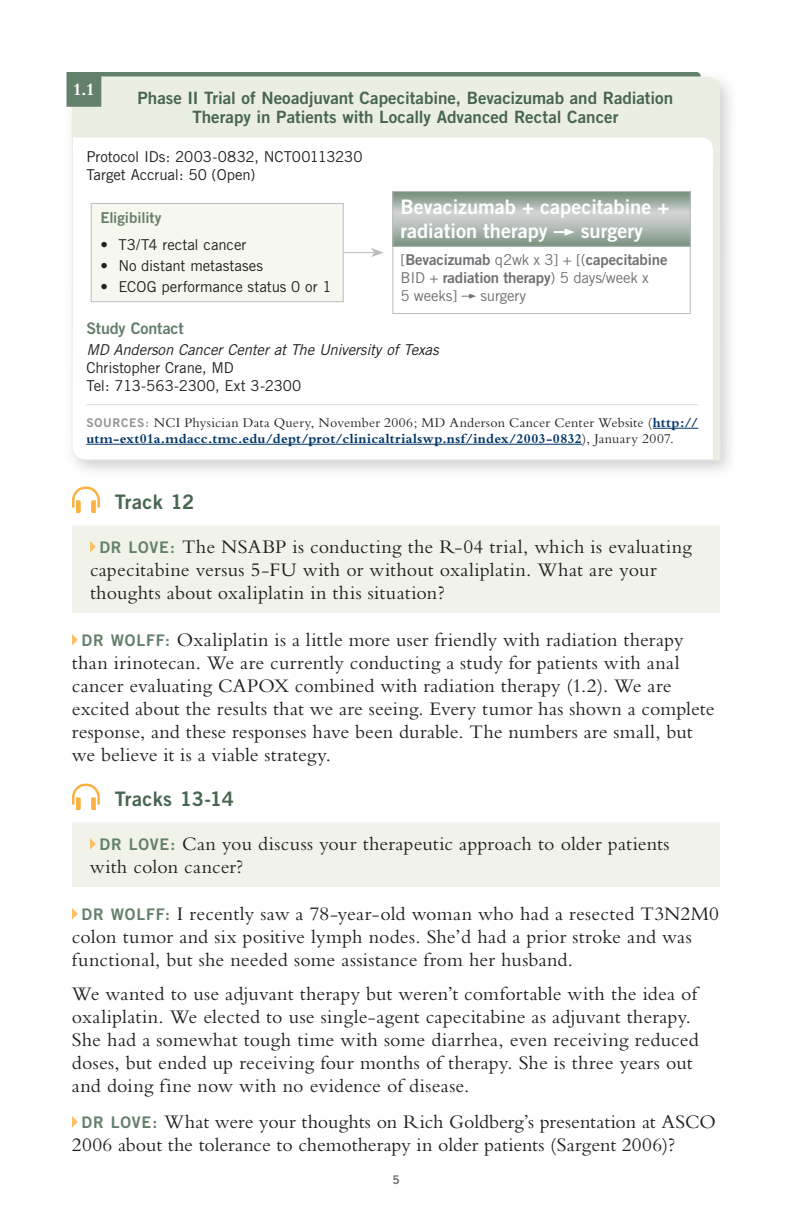
<style>
.page{position:relative;width:792px;height:1224px;background:#fff}
.page>*{position:absolute;margin:0;border:0;box-sizing:border-box;transform-origin:0 0}
.t1{font:20px/23px "Bembo RTP Std";letter-spacing:.01em;color:#231f20}
.t2{font:20px/24px "Trade Gothic LT Std Bd 2";color:#fff}
.t3{font:20px "Trade Gothic LT Std Bd 2";letter-spacing:.005em;color:#476650}
.t4{font:700 18px "Bembo RTP Std";color:#fff}
.t5{font:17px/19px "Trade Gothic LT Std Bd 2";letter-spacing:-.005em;color:#476650;text-align:center}
.t6{font:16px "Trade Gothic LT Std Bd 2";letter-spacing:-.005em;color:#63806b}
.t7{font:15px/18px "Trade Gothic LT Std";letter-spacing:-.005em;color:#231f20}
.t8{font:15px/18px "Trade Gothic LT Std";letter-spacing:-.01em;color:#717074}
.t9{font:italic 15px "Trade Gothic LT Std";letter-spacing:-.01em;color:#231f20}
.t10{font:15px "Trade Gothic LT Std Bd 2";letter-spacing:-.01em;color:#717074}
.t11{font:15px "Trade Gothic LT Std Bd 2";letter-spacing:-.005em;color:#63806b}
.t12{font:14px/16px "Bembo RTP Std";letter-spacing:.015em;color:#231f20}
.t13{font:12px "Trade Gothic LT Std Bd 2";color:#717074}
.s1{font-family:"Trade Gothic LT Std"}
.s2{font-family:"Trade Gothic LT Std Bd 2"}
.s3{font-family:"Trade Gothic LT Std Bd 2";font-size:12px;color:#919295}
.s4{font-weight:700;color:#003667}
.s5{font-family:"Trade Gothic LT Std Bd 2";font-size:16px;color:#63806b}
</style>
<div class="page">
<div style="left:63px;top:68px;width:677px;height:412px;background:#231f20;opacity:.2"></div>
<svg style="left:71px;top:76px;width:650px;height:384px"></svg>
<svg style="left:66px;top:72px;width:635px;height:35px;background:#d3dace"></svg>
<svg style="left:394px;top:193px;width:295px;height:53px;background:#a8b4ac"></svg>
<div style="left:72px;top:526px;width:648px;height:87px;background:#f1f3eb"></div>
<div style="left:72px;top:822px;width:648px;height:65px;background:#f1f3eb"></div>
<svg style="left:72px;top:487px;width:28px;height:26px"></svg>
<svg style="left:90px;top:541px;width:6px;height:12px"></svg>
<svg style="left:72px;top:634px;width:6px;height:12px"></svg>
<svg style="left:72px;top:784px;width:28px;height:26px"></svg>
<svg style="left:90px;top:838px;width:6px;height:12px"></svg>
<svg style="left:72px;top:908px;width:6px;height:12px"></svg>
<svg style="left:72px;top:1116px;width:6px;height:12px"></svg>
<hr style="left:342px;top:252px;width:32px;height:1px;background:#bcbdc0">
<svg style="left:371px;top:248px;width:13px;height:9px"></svg>
<div style="left:91px;top:203px;width:252px;height:99px;background:#f6f8f0"></div>
<div style="left:91px;top:203px;width:253px;height:99px;border:1px solid #bcbdc0"></div>
<hr style="left:86px;top:404px;width:612px;height:1px;background:#dcdddf">
<hr style="left:653px;top:428px;width:45px;height:1px;background:#003667">
<hr style="left:86px;top:444px;width:496px;height:1px;background:#003667">
<hr style="left:393px;top:246px;width:297px;height:1px;background:#bcbdc0">
<svg style="left:554px;top:228px;width:21px;height:8px"></svg>
<svg style="left:462px;top:294px;width:14px;height:5px"></svg>
<div style="left:392px;top:191px;width:299px;height:123px;border:1px solid #bcbdc0"></div>
<p class="t4" style="left:73px;top:80px;width:24px">1.1</p>
<p class="t5" style="left:138px;top:88px;width:537px">Phase II Trial of Neoadjuvant Capecitabine, Bevacizumab and Radiation<br>Therapy in Patients with Locally Advanced Rectal Cancer</p>
<p class="t7" style="left:86px;top:148px;width:278px">Protocol IDs: 2003-0832, NCT00113230<br>Target Accrual: 50 (Open)</p>
<p class="t2" style="left:401px;top:194px;width:270px">Bevacizumab + capecitabine + radiation therapy</p>
<p class="t11" style="left:100px;top:209px;width:63px">Eligibility</p>
<p class="t7" style="left:100px;top:236px;width:148px">• T3/T4 rectal cancer</p>
<p class="t7" style="left:100px;top:256px;width:164px">• No distant metastases</p>
<p class="t7" style="left:100px;top:277px;width:233px">• ECOG performance status 0 or 1</p>
<p class="t2" style="left:581px;top:218px;width:64px">surgery</p>
<p class="t10" style="left:401px;top:250px;width:269px"><span class="s1">[</span>Bevacizumab <span class="s1">q2wk x 3] + [(</span>capecitabine</p>
<p class="t8" style="left:401px;top:268px;width:250px">BID + <span class="s2">radiation therapy</span>) 5 days/week x<br>5 weeks]</p>
<p class="t8" style="left:480px;top:286px;width:47px">surgery</p>
<p class="t6" style="left:86px;top:318px;width:99px">Study Contact</p>
<p class="t9" style="left:86px;top:340px;width:354px">MD Anderson Cancer Center at The University of Texas</p>
<p class="t7" style="left:86px;top:358px;width:217px">Christopher Crane, MD<br>Tel: 713-563-2300, Ext 3-2300</p>
<p class="t12" style="left:86px;top:414px;width:613px"><span class="s3">SOURCES:</span> NCI Physician Data Query, November 2006; MD Anderson Cancer Center Website (<span class="s4">http:// utm-ext01a.mdacc.tmc.edu/dept/prot/clinicaltrialswp.nsf/index/2003-0832</span>), January 2007.</p>
<p class="t3" style="left:115px;top:489px;width:81px">Track 12</p>
<p class="t1" style="left:90px;top:534px;width:603px;text-indent:9px"><span class="s5">DR LOVE:</span> The NSABP is conducting the R-04 trial, which is evaluating capecitabine versus 5-FU with or without oxaliplatin. What are your thoughts about oxaliplatin in this situation?</p>
<p class="t1" style="left:72px;top:627px;width:644px;text-indent:10px"><span class="s5">DR WOLFF:</span> Oxaliplatin is a little more user friendly with radiation therapy than irinotecan. We are currently conducting a study for patients with anal cancer evaluating CAPOX combined with radiation therapy (1.2). We are excited about the results that we are seeing. Every tumor has shown a complete response, and these responses have been durable. The numbers are small, but we believe it is a viable strategy.</p>
<p class="t3" style="left:115px;top:786px;width:121px">Tracks 13-14</p>
<p class="t1" style="left:90px;top:831px;width:581px;text-indent:10px"><span class="s5">DR LOVE:</span> Can you discuss your therapeutic approach to older patients with colon cancer?</p>
<p class="t1" style="left:72px;top:902px;width:649px;text-indent:10px"><span class="s5">DR WOLFF:</span> I recently saw a 78-year-old woman who had a resected T3N2M0 colon tumor and six positive lymph nodes. She’d had a prior stroke and was functional, but she needed some assistance from her husband.</p>
<p class="t1" style="left:72px;top:982px;width:628px">We wanted to use adjuvant therapy but weren’t comfortable with the idea of oxaliplatin. We elected to use single-agent capecitabine as adjuvant therapy.<br>She had a somewhat tough time with some diarrhea, even receiving reduced doses, but ended up receiving four months of therapy. She is three years out and doing fine now with no evidence of disease.</p>
<p class="t1" style="left:72px;top:1110px;width:646px;text-indent:10px"><span class="s5">DR LOVE:</span> What were your thoughts on Rich Goldberg’s presentation at ASCO<br>2006 about the tolerance to chemotherapy in older patients (Sargent 2006)?</p>
<p class="t13" style="left:392px;top:1172px;width:9px">5</p>
</div>
